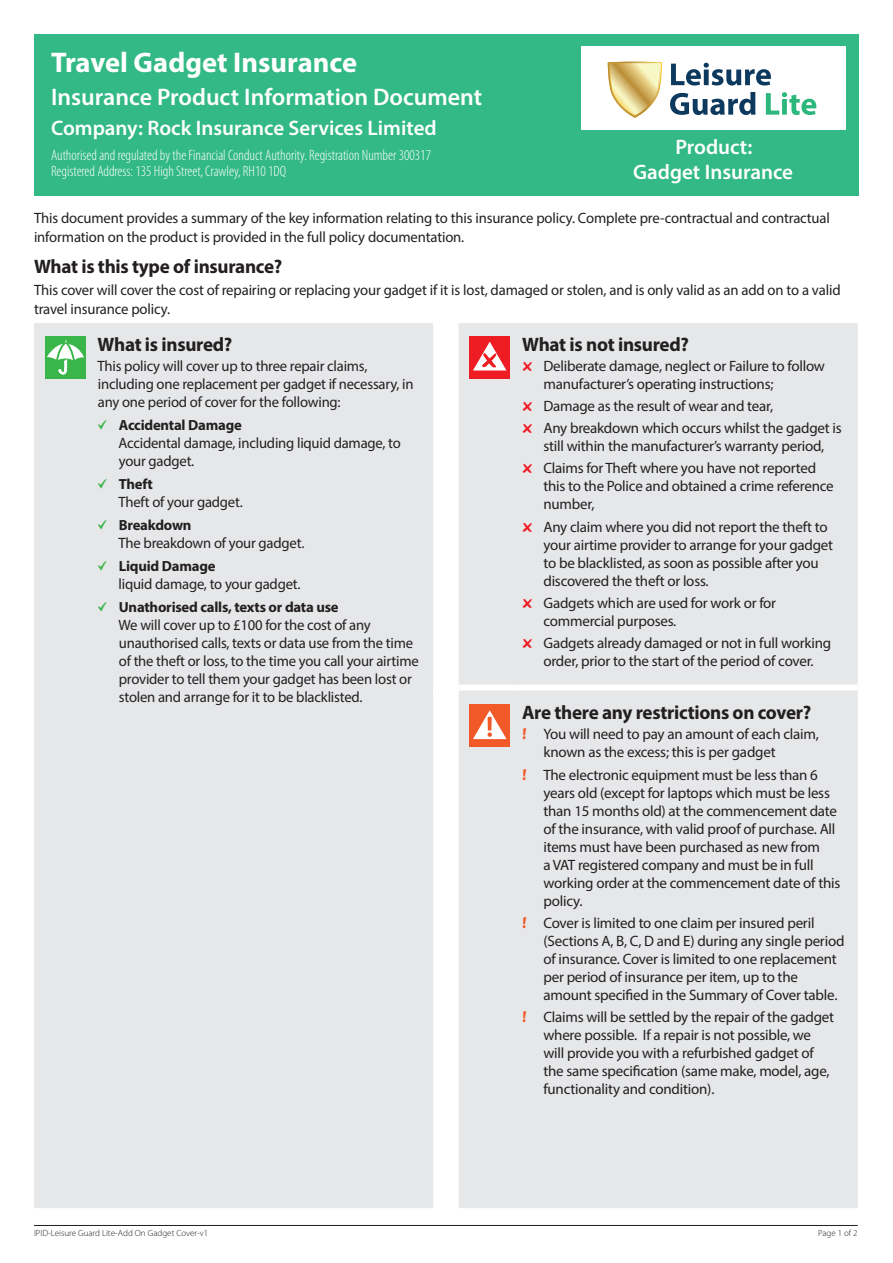
<style>
.page{position:relative;width:893px;height:1263px;background:#fff}
.page>*{position:absolute;margin:0;border:0;box-sizing:border-box;transform-origin:0 0}
.Form_title{font:700 28.5px "Myriad Pro";color:#fff}
.Form_title-2{font:600 24px "Myriad Pro";color:#fff}
.Form_sub_title{font:600 21px "Myriad Pro";color:#fff}
.Company_Product_head{font:600 21px/25.2px "Myriad Pro";color:#fff;text-align:center}
.Cover_Heading{font:700 19.5px "Myriad Pro";letter-spacing:-.015em;color:#231f20}
.Indented_text_with_n{font:15px/18px "Myriad Pro";letter-spacing:-.015em;color:#231f20}
.Form_intro{font:15px/19.5px "Myriad Pro";letter-spacing:-.01em;color:#231f20}
.Text_for_Pay-Term-Ca{font:15px/18px "Myriad Pro";letter-spacing:-.015em;color:#231f20}
.Form_sub_title-2{font:300 condensed 15px "Myriad Pro";color:#fff}
.Header_Panel_H3{font:300 condensed 15px "Myriad Pro";color:#fff}
.t1{font:700 14.7px "Myriad Pro";letter-spacing:-.015em;color:#231f20}
.t2{font:300 9px "Myriad Pro";color:#231f20}
.s1{font-family:"Electric Farm IPI Dv 3";font-weight:400;color:#3ab54a}
.s2{font-family:"Electric Farm IPI Dv 3";color:#ee1d23}
.s3{font-family:"Electric Farm IPI Dv 3";color:#f15929}
</style>
<div class="page">
<hr style="left:34px;top:1225px;width:824px;height:1px;background:#231f20">
<div style="left:34px;top:323px;width:824px;height:885px;background:#e6e7e9"></div>
<div style="left:459px;top:684px;width:59px;height:6px;background:#fff"></div>
<div style="left:518px;top:684px;width:340px;height:6px;background:#fff"></div>
<div style="left:433px;top:689px;width:26px;height:6px;background:#fff"></div>
<div style="left:45px;top:336px;width:41px;height:43px;background:#3ab54a"></div>
<svg style="left:47px;top:339px;width:37px;height:35px"></svg>
<div style="left:469px;top:336px;width:41px;height:43px;background:#ee1d23"></div>
<svg style="left:473px;top:342px;width:33px;height:28px"></svg>
<div style="left:469px;top:704px;width:41px;height:43px;background:#f15929"></div>
<svg style="left:473px;top:710px;width:33px;height:29px"></svg>
<div style="left:34px;top:34px;width:825px;height:162px;background:#32b986"></div>
<div style="left:581px;top:47px;width:264px;height:83px;background:#fff"></div>
<svg style="left:671px;top:63px;width:100px;height:23px"></svg>
<svg style="left:670px;top:92px;width:85px;height:23px"></svg>
<svg style="left:766px;top:92px;width:50px;height:23px"></svg>
<svg style="left:608px;top:62px;width:54px;height:56px"></svg>
<p class="Form_title" style="left:51px;top:44px;width:308px">Travel Gadget Insurance</p>
<p class="Form_title-2" style="left:51px;top:82px;width:433px">Insurance Product Information Document</p>
<p class="Form_sub_title" style="left:51px;top:114px;width:387px">Company: Rock Insurance Services Limited</p>
<p class="Form_sub_title-2" style="left:51px;top:147px;width:382px">Authorised and regulated by the Financial Conduct Authority. Registration Number 300317</p>
<p class="Header_Panel_H3" style="left:51px;top:163px;width:237px">Registered Address: 135 High Street, Crawley, RH10 1DQ</p>
<p class="Company_Product_head" style="left:633px;top:134px;width:162px">Product:<br>Gadget Insurance</p>
<p class="Form_intro" style="left:34px;top:208px;width:797px">This document provides a summary of the key information relating to this insurance policy. Complete pre-contractual and contractual information on the product is provided in the full policy documentation.</p>
<p class="Cover_Heading" style="left:34px;top:254px;width:250px">What is this type of insurance?</p>
<p class="Form_intro" style="left:34px;top:280px;width:808px">This cover will cover the cost of repairing or replacing your gadget if it is lost, damaged or stolen, and is only valid as an add on to a valid travel insurance policy.</p>
<p class="Cover_Heading" style="left:98px;top:331px;width:136px">What is insured?</p>
<p class="Text_for_Pay-Term-Ca" style="left:98px;top:356px;width:318px">This policy will cover up to three repair claims, including one replacement per gadget if necessary, in any one period of cover for the following:</p>
<p class="t1" style="left:98px;top:415px;width:146px"><span class="s1">B</span> Accidental Damage</p>
<p class="Indented_text_with_n" style="left:119px;top:433px;width:284px">Accidental damage, including liquid damage, to your gadget.</p>
<p class="t1" style="left:98px;top:474px;width:57px"><span class="s1">B</span> Theft</p>
<p class="Indented_text_with_n" style="left:119px;top:492px;width:126px">Theft of your gadget.</p>
<p class="t1" style="left:98px;top:515px;width:96px"><span class="s1">B</span> Breakdown</p>
<p class="Indented_text_with_n" style="left:119px;top:533px;width:187px">The breakdown of your gadget.</p>
<p class="t1" style="left:98px;top:556px;width:119px"><span class="s1">B</span> Liquid Damage</p>
<p class="Indented_text_with_n" style="left:119px;top:574px;width:183px">liquid damage, to your gadget.</p>
<p class="t1" style="left:98px;top:597px;width:243px"><span class="s1">B</span> Unathorised calls, texts or data use</p>
<p class="Indented_text_with_n" style="left:119px;top:615px;width:302px">We will cover up to £100 for the cost of any unauthorised calls, texts or data use from the time of the theft or loss, to the time you call your airtime provider to tell them your gadget has been lost or stolen and arrange for it to be blacklisted.</p>
<p class="Cover_Heading" style="left:522px;top:331px;width:168px">What is not insured?</p>
<p class="Indented_text_with_n" style="left:543px;top:356px;width:283px;text-indent:-21px"><span class="s2">C</span> Deliberate damage, neglect or Failure to follow manufacturer’s operating instructions;</p>
<p class="Indented_text_with_n" style="left:522px;top:397px;width:253px"><span class="s2">C</span> Damage as the result of wear and tear,</p>
<p class="Indented_text_with_n" style="left:522px;top:419px;width:321px;text-align:center"><span class="s2">C</span> Any breakdown which occurs whilst the gadget is still within the manufacturer’s warranty period,</p>
<p class="Indented_text_with_n" style="left:543px;top:459px;width:292px;text-indent:-21px"><span class="s2">C</span> Claims for Theft where you have not reported this to the Police and obtained a crime reference number,</p>
<p class="Indented_text_with_n" style="left:543px;top:517px;width:291px;text-indent:-21px"><span class="s2">C</span> Any claim where you did not report the theft to your airtime provider to arrange for your gadget to be blacklisted, as soon as possible after you discovered the theft or loss.</p>
<p class="Indented_text_with_n" style="left:543px;top:594px;width:234px;text-indent:-21px"><span class="s2">C</span> Gadgets which are used for work or for commercial purposes.</p>
<p class="Indented_text_with_n" style="left:522px;top:634px;width:311px;text-align:center"><span class="s2">C</span> Gadgets already damaged or not in full working order, prior to the start of the period of cover.</p>
<p class="Cover_Heading" style="left:522px;top:700px;width:291px">Are there any restrictions on cover?</p>
<p class="Indented_text_with_n" style="left:543px;top:725px;width:277px;text-indent:-21px"><span class="s3">A</span> You will need to pay an amount of each claim, known as the excess; this is per gadget</p>
<p class="Indented_text_with_n" style="left:543px;top:765px;width:299px;text-indent:-21px"><span class="s3">A</span> The electronic equipment must be less than 6 years old (except for laptops which must be less than 15 months old) at the commencement date of the insurance, with valid proof of purchase. All items must have been purchased as new from<br>a VAT registered company and must be in full working order at the commencement date of this policy.</p>
<p class="Indented_text_with_n" style="left:543px;top:913px;width:303px;text-indent:-21px"><span class="s3">A</span> Cover is limited to one claim per insured peril (Sections A, B, C, D and E) during any single period of insurance. Cover is limited to one replacement per period of insurance per item, up to the amount specified in the Summary of Cover table.</p>
<p class="Indented_text_with_n" style="left:543px;top:1008px;width:292px;text-indent:-21px"><span class="s3">A</span> Claims will be settled by the repair of the gadget where possible. If a repair is not possible, we will provide you with a refurbished gadget of the same specification (same make, model, age, functionality and condition).</p>
<p class="t2" style="left:34px;top:1228px;width:176px">IPID-Leisure Guard Lite-Add On Gadget Cover-v1</p>
<p class="t2" style="left:818px;top:1228px;width:41px">Page 1 of 2</p>
</div>
